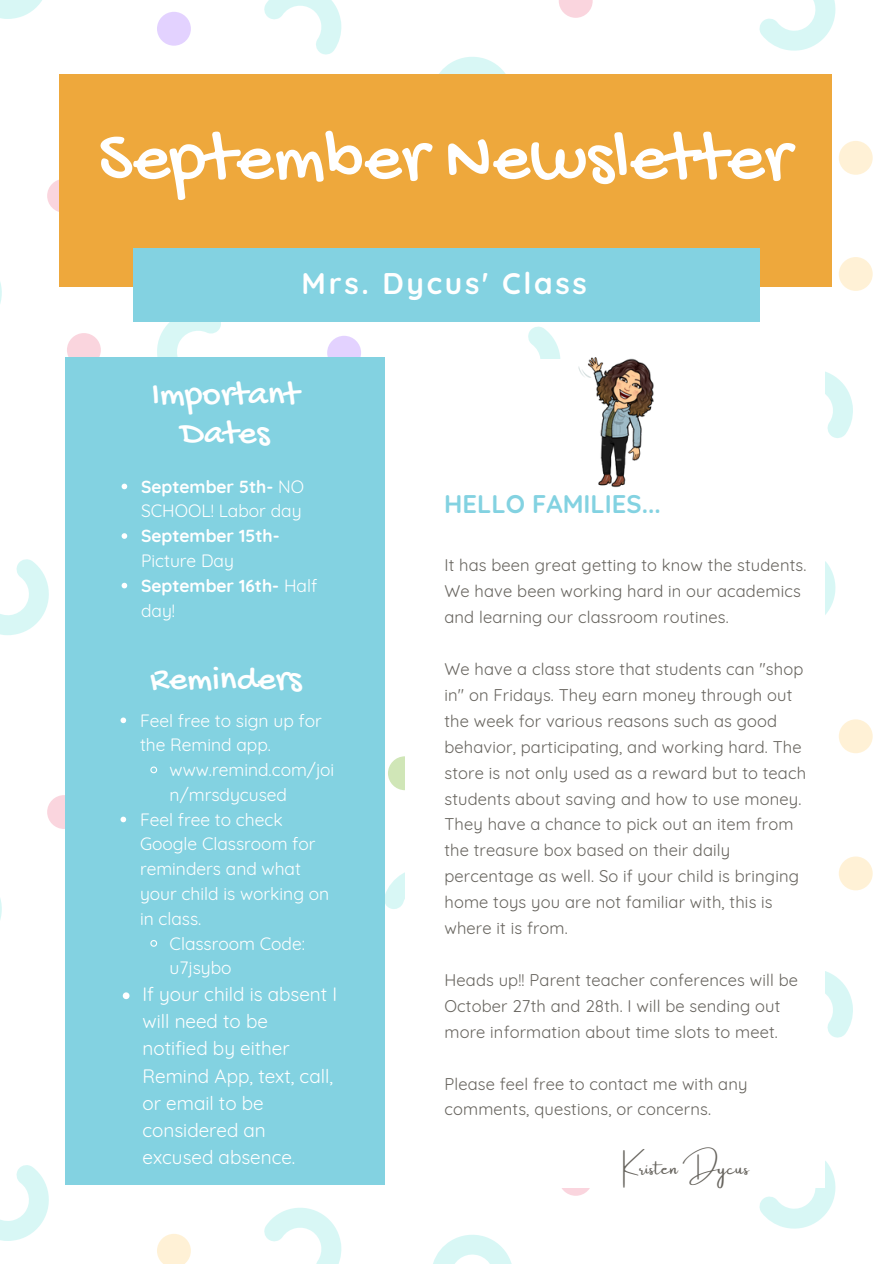
<style>
.page{position:relative;width:894px;height:1264px;background:#fff}
.page>*{position:absolute;margin:0;border:0;box-sizing:border-box;transform-origin:0 0}
.t1{font:72.9px "Gochi Hand";color:#fff}
.t2{font:35.4px/38.8px "Gochi Hand";color:#fff;text-align:center}
.t3{font:700 29.85px "Quicksand";letter-spacing:.09em;color:#fff}
.t4{font:700 25.5px "Quicksand";color:#83d2e1}
.t5{font:18.9px/27px "Quicksand";color:#fff}
.t6{font:18.15px "Amsterdam One";letter-spacing:.01em;color:#67645e}
.t7{font:17.4px/24.8px "Quicksand";color:#fff}
.t8{font:700 17.4px "Quicksand";color:#fff}
.t9{font:16.5px/26px "Quicksand";letter-spacing:.01em;color:#67645e}
.s1{font-weight:700}
</style>
<div class="page">
<svg style="left:47px;top:795px;width:34px;height:34px"></svg>
<div style="left:388px;top:756px;width:34px;height:34px;background:#d0e6b7;border-radius:50%"></div>
<svg style="left:0;top:559px;width:49px;height:76px"></svg>
<svg style="left:384px;top:866px;width:21px;height:63px"></svg>
<svg style="left:0;top:898px;width:2px;height:22px"></svg>
<div style="left:838px;top:719px;width:34px;height:34px;background:#fff1d6;border-radius:50%"></div>
<div style="left:838px;top:257px;width:34px;height:34px;background:#fff1d6;border-radius:50%"></div>
<svg style="left:528px;top:326px;width:22px;height:22px"></svg>
<svg style="left:825px;top:561px;width:11px;height:54px"></svg>
<svg style="left:825px;top:371px;width:28px;height:67px"></svg>
<svg style="left:558px;top:1161px;width:34px;height:34px"></svg>
<div style="left:838px;top:856px;width:34px;height:34px;background:#fff1d6;border-radius:50%"></div>
<svg style="left:759px;top:1161px;width:77px;height:68px"></svg>
<svg style="left:825px;top:971px;width:28px;height:67px"></svg>
<svg style="left:433px;top:1235px;width:78px;height:28px"></svg>
<svg style="left:157px;top:1234px;width:34px;height:29px"></svg>
<svg style="left:0;top:1165px;width:49px;height:75px"></svg>
<svg style="left:264px;top:1208px;width:77px;height:55px"></svg>
<div style="left:47px;top:179px;width:34px;height:34px;background:#fad5de;border-radius:50%"></div>
<div style="left:67px;top:333px;width:34px;height:34px;background:#fad5de;border-radius:50%"></div>
<div style="left:157px;top:12px;width:34px;height:34px;background:#e3d2ff;border-radius:50%"></div>
<div style="left:327px;top:336px;width:34px;height:33px;background:#e3d2ff;border-radius:50%"></div>
<svg style="left:0;top:0;width:42px;height:19px"></svg>
<svg style="left:264px;top:0;width:77px;height:55px"></svg>
<svg style="left:157px;top:322px;width:64px;height:35px"></svg>
<svg style="left:0;top:282px;width:2px;height:22px"></svg>
<svg style="left:559px;top:0;width:33px;height:18px"></svg>
<div style="left:838px;top:141px;width:34px;height:34px;background:#fff1d6;border-radius:50%"></div>
<svg style="left:759px;top:0;width:77px;height:51px"></svg>
<svg style="left:439px;top:57px;width:67px;height:17px"></svg>
<div style="left:783px;top:74px;width:48px;height:212px;background:#eea83c"></div>
<div style="left:107px;top:74px;width:676px;height:212px;background:#eea83c"></div>
<div style="left:59px;top:74px;width:48px;height:212px;background:#eea83c"></div>
<div style="left:720px;top:248px;width:39px;height:74px;background:#83d2e1"></div>
<div style="left:172px;top:248px;width:548px;height:74px;background:#83d2e1"></div>
<div style="left:133px;top:248px;width:39px;height:74px;background:#83d2e1"></div>
<div style="left:66px;top:411px;width:318px;height:725px;background:#83d2e1"></div>
<div style="left:66px;top:357px;width:318px;height:54px;background:#83d2e1"></div>
<div style="left:66px;top:1136px;width:318px;height:48px;background:#83d2e1"></div>
<div style="left:405px;top:414px;width:419px;height:725px;background:#fff"></div>
<div style="left:405px;top:1139px;width:419px;height:48px;background:#fff"></div>
<img style="left:536px;top:334px;width:118px;height:154px">
<svg style="left:121px;top:483px;width:6px;height:6px"></svg>
<svg style="left:121px;top:533px;width:6px;height:6px"></svg>
<svg style="left:121px;top:582px;width:6px;height:6px"></svg>
<svg style="left:120px;top:717px;width:38px;height:57px"></svg>
<svg style="left:120px;top:816px;width:6px;height:6px"></svg>
<svg style="left:150px;top:940px;width:8px;height:7px"></svg>
<svg style="left:123px;top:992px;width:6px;height:7px"></svg>
<h1 class="t1" style="left:98px;top:120px;width:693px">September Newsletter</h1>
<h3 class="t3" style="left:301px;top:264px;width:287px">Mrs. Dycus' Class</h3>
<h2 class="t2" style="left:151px;top:377px;width:149px">Important<br>Dates</h2>
<p class="t7" style="left:141px;top:474px;width:164px"><span class="s1">September 5th-</span> NO<br>SCHOOL! Labor day</p>
<p class="t8" style="left:141px;top:525px;width:140px">September 15th-</p>
<p class="t7" style="left:141px;top:548px;width:178px">Picture Day<br><span class="s1">September 16th-</span> Half day!</p>
<h2 class="t2" style="left:150px;top:661px;width:153px">Reminders</h2>
<p class="t7" style="left:140px;top:707px;width:183px">Feel free to sign up for the Remind app.</p>
<p class="t7" style="left:169px;top:757px;width:166px">www.remind.com/joi</p>
<p class="t7" style="left:169px;top:782px;width:119px">n/mrsdycused</p>
<p class="t7" style="left:140px;top:806px;width:144px">Feel free to check</p>
<p class="t7" style="left:140px;top:831px;width:177px">Google Classroom for</p>
<p class="t7" style="left:140px;top:856px;width:162px">reminders and what</p>
<p class="t7" style="left:140px;top:881px;width:191px">your child is working on</p>
<p class="t7" style="left:140px;top:905px;width:63px">in class.</p>
<p class="t7" style="left:169px;top:930px;width:137px">Classroom Code:</p>
<p class="t7" style="left:169px;top:955px;width:63px">u7jsybo</p>
<p class="t5" style="left:142px;top:980px;width:196px">If your child is absent I will need to be notified by either<br>Remind App, text, call, or email to be considered an excused absence.</p>
<h3 class="t4" style="left:444px;top:487px;width:218px">HELLO FAMILIES...</h3>
<p class="t9" style="left:444px;top:552px;width:363px">It has been great getting to know the students.<br>We have been working hard in our academics and learning our classroom routines.</p>
<p class="t9" style="left:444px;top:656px;width:363px">We have a class store that students can "shop in" on Fridays. They earn money through out the week for various reasons such as good behavior, participating, and working hard. The store is not only used as a reward but to teach students about saving and how to use money.<br>They have a chance to pick out an item from the treasure box based on their daily percentage as well. So if your child is bringing home toys you are not familiar with, this is where it is from.</p>
<p class="t9" style="left:444px;top:966px;width:355px">Heads up!! Parent teacher conferences will be<br>October 27th and 28th. I will be sending out more information about time slots to meet.</p>
<p class="t9" style="left:444px;top:1070px;width:304px">Please feel free to contact me with any comments, questions, or concerns.</p>
<p class="t6" style="left:622px;top:1158px;width:128px">Kristen Dycus</p>
</div>
